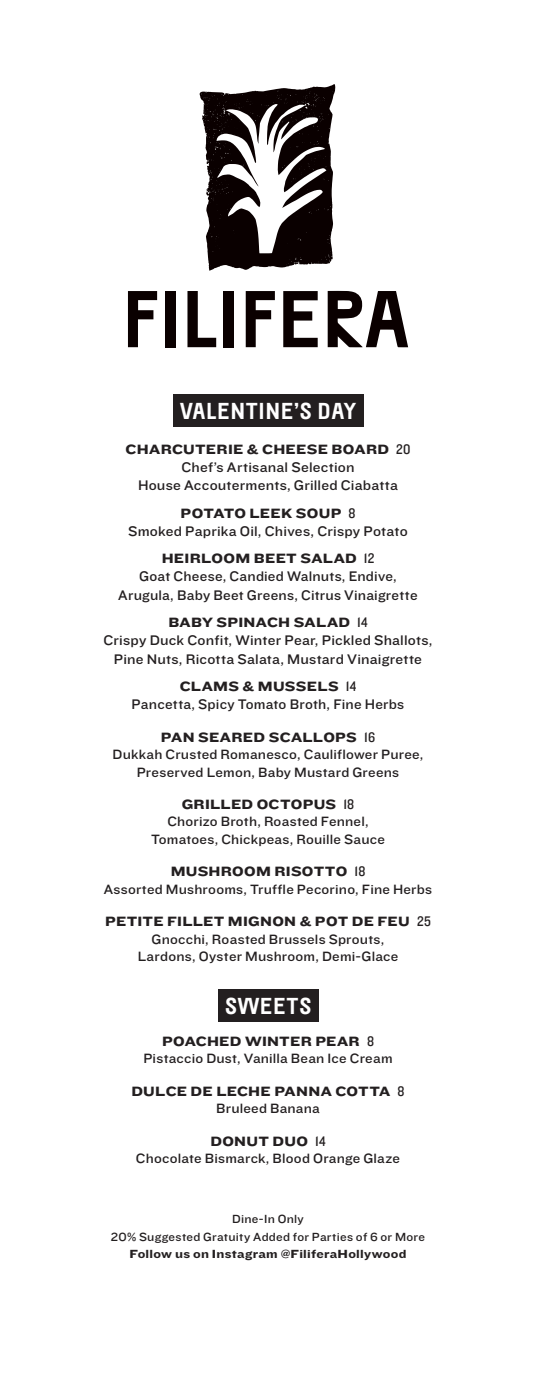
<style>
.page{position:relative;width:541px;height:1386px;background:#fff}
.page>*{position:absolute;margin:0;border:0;box-sizing:border-box;transform-origin:0 0}
.t1{font:23.1px "Separat";letter-spacing:.025em;color:#fff}
.t2{font:14.35px/18.4px "Knockout HTF32 Junior Cruiserwt";letter-spacing:.015em;color:#231f20;text-align:center}
.t3{font:14px/17.5px "Knockout HTF32 Junior Cruiserwt";letter-spacing:.015em;color:#231f20;text-align:center}
.t4{font:14px "Knockout HTF53 Heviweight";letter-spacing:.02em;color:#231f20}
.t5{font:12.25px/17.5px "Knockout HTF32 Junior Cruiserwt";letter-spacing:.02em;color:#231f20;text-align:center}
.t6{font:12.25px "Knockout HTF53 Heviweight";letter-spacing:.02em;color:#231f20}
.s1{font-family:"Knockout HTF30 Junior Welterwt";font-size:14.35px}
</style>
<div class="page">
<div style="left:218px;top:989px;width:100px;height:33px;background:#231f20"></div>
<div style="left:173px;top:394px;width:190px;height:33px;background:#231f20"></div>
<svg style="left:327px;top:291px;width:81px;height:56px"></svg>
<svg style="left:283px;top:291px;width:34px;height:56px"></svg>
<svg style="left:128px;top:291px;width:29px;height:56px"></svg>
<svg style="left:245px;top:291px;width:30px;height:56px"></svg>
<svg style="left:187px;top:291px;width:29px;height:56px"></svg>
<div style="left:165px;top:291px;width:11px;height:56px;background:#0a0000"></div>
<div style="left:224px;top:291px;width:10px;height:56px;background:#0a0000"></div>
<svg style="left:199px;top:84px;width:136px;height:187px"></svg>
<h1 class="t1" style="left:180px;top:397px;width:177px">VALENTINE’S DAY</h1>
<p class="t4" style="left:125px;top:441px;width:286px">CHARCUTERIE &amp; CHEESE BOARD <span class="s1">20</span></p>
<p class="t2" style="left:138px;top:458px;width:261px">Chef’s Artisanal Selection<br>House Accouterments, Grilled Ciabatta</p>
<p class="t4" style="left:180px;top:505px;width:176px">POTATO LEEK SOUP <span class="s1">8</span></p>
<p class="t2" style="left:128px;top:522px;width:281px">Smoked Paprika Oil, Chives, Crispy Potato</p>
<p class="t4" style="left:162px;top:551px;width:214px">HEIRLOOM BEET SALAD <span class="s1">12</span></p>
<p class="t2" style="left:118px;top:568px;width:300px">Goat Cheese, Candied Walnuts, Endive,<br>Arugula, Baby Beet Greens, Citrus Vinaigrette</p>
<p class="t4" style="left:168px;top:615px;width:201px">BABY SPINACH SALAD <span class="s1">14</span></p>
<p class="t2" style="left:103px;top:632px;width:330px">Crispy Duck Confit, Winter Pear, Pickled Shallots,<br>Pine Nuts, Ricotta Salata, Mustard Vinaigrette</p>
<p class="t4" style="left:180px;top:678px;width:178px">CLAMS &amp; MUSSELS <span class="s1">14</span></p>
<p class="t2" style="left:132px;top:696px;width:274px">Pancetta, Spicy Tomato Broth, Fine Herbs</p>
<p class="t4" style="left:161px;top:729px;width:215px">PAN SEARED SCALLOPS <span class="s1">16</span></p>
<p class="t3" style="left:112px;top:746px;width:312px">Dukkah Crusted Romanesco, Cauliflower Puree,<br>Preserved Lemon, Baby Mustard Greens</p>
<p class="t4" style="left:182px;top:797px;width:174px">GRILLED OCTOPUS <span class="s1">18</span></p>
<p class="t3" style="left:151px;top:813px;width:235px">Chorizo Broth, Roasted Fennel,<br>Tomatoes, Chickpeas, Rouille Sauce</p>
<p class="t4" style="left:170px;top:864px;width:196px">MUSHROOM RISOTTO <span class="s1">18</span></p>
<p class="t3" style="left:104px;top:881px;width:330px">Assorted Mushrooms, Truffle Pecorino, Fine Herbs</p>
<p class="t4" style="left:105px;top:914px;width:327px">PETITE FILLET MIGNON &amp; POT DE FEU <span class="s1">25</span></p>
<p class="t3" style="left:138px;top:931px;width:262px">Gnocchi, Roasted Brussels Sprouts,<br>Lardons, Oyster Mushroom, Demi-Glace</p>
<h1 class="t1" style="left:225px;top:992px;width:88px">SWEETS</h1>
<p class="t4" style="left:162px;top:1034px;width:213px">POACHED WINTER PEAR <span class="s1">8</span></p>
<p class="t3" style="left:143px;top:1050px;width:250px">Pistaccio Dust, Vanilla Bean Ice Cream</p>
<p class="t4" style="left:131px;top:1083px;width:274px">DULCE DE LECHE PANNA COTTA <span class="s1">8</span></p>
<p class="t3" style="left:216px;top:1100px;width:105px">Bruleed Banana</p>
<p class="t4" style="left:210px;top:1133px;width:117px">DONUT DUO <span class="s1">14</span></p>
<p class="t3" style="left:136px;top:1150px;width:265px">Chocolate Bismarck, Blood Orange Glaze</p>
<p class="t5" style="left:111px;top:1211px;width:315px">Dine-In Only<br>20% Suggested Gratuity Added for Parties of 6 or More</p>
<p class="t6" style="left:129px;top:1247px;width:278px">Follow us on Instagram @FiliferaHollywood</p>
</div>
